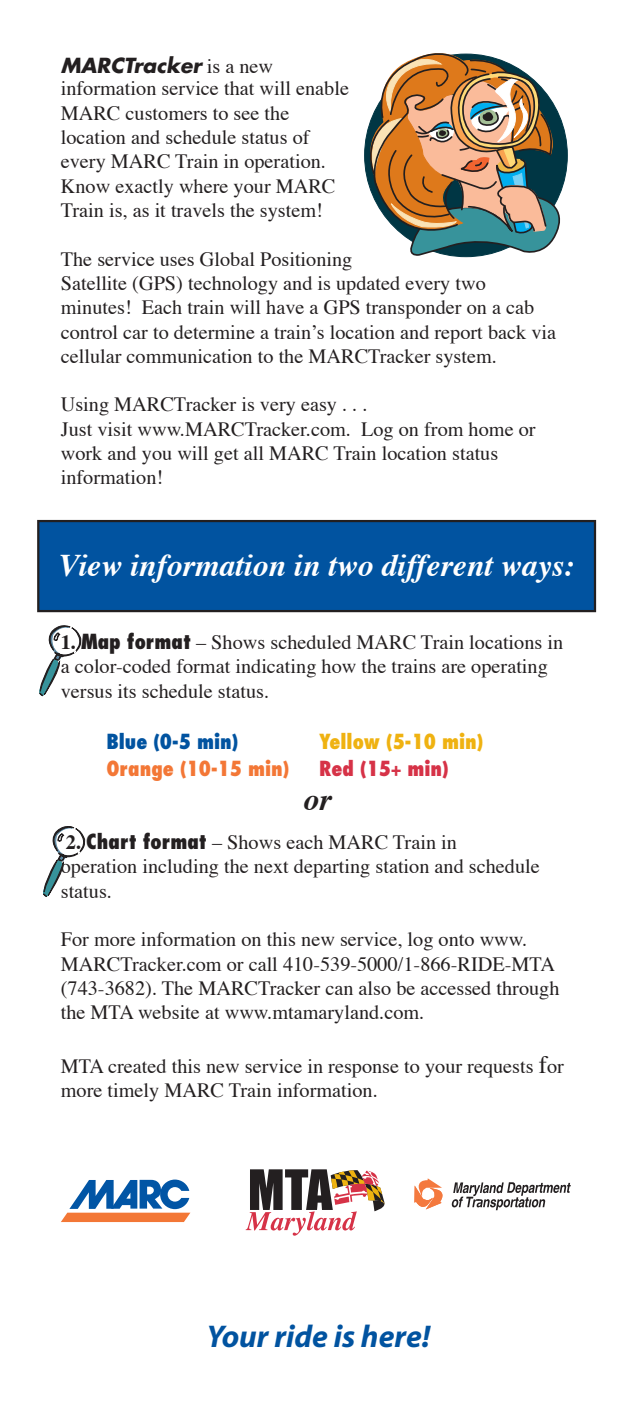
<style>
.page{position:relative;width:635px;height:1418px;background:#fff}
.page>*{position:absolute;margin:0;border:0;box-sizing:border-box;transform-origin:0 0}
.t1{font:italic 700 31.5px "Times";color:#fff}
.t2{font:italic 700 31.5px "Myriad";color:#0153a0}
.t3{font:italic 700 31.5px "Times";color:#231f20}
.t4{font:20.25px/24.3px "Times";color:#231f20}
.t5{font:italic 700 20.25px "Futura";color:#231f20}
.t6{font:800 condensed 20.25px "Futura";color:#f37736}
.t7{font:800 condensed 20.25px "Futura";color:#efb211}
.t8{font:800 condensed 20.25px "Futura";color:#0153a0}
.t9{font:800 condensed 20.25px "Futura";color:#d63247}
.s1{font-family:"Times";font-weight:400;font-style:normal}
.s2{font-weight:700}
.s3{font-family:"Futura";font-weight:800;font-stretch:condensed}
.s4{font-size:24.75px}
</style>
<div class="page">
<svg style="left:39px;top:625px;width:43px;height:72px"></svg>
<div style="left:38px;top:521px;width:556px;height:90px;background:#0153a0"></div>
<div style="left:37px;top:520px;width:559px;height:92px;border:2px solid #231f20"></div>
<svg style="left:364px;top:53px;width:204px;height:205px"></svg>
<svg style="left:61px;top:1179px;width:129px;height:43px"></svg>
<svg style="left:245px;top:1169px;width:139px;height:66px"></svg>
<svg style="left:414px;top:1178px;width:156px;height:32px"></svg>
<svg style="left:43px;top:826px;width:43px;height:71px"></svg>
<p class="t5" style="left:61px;top:51px;width:214px">MARCTracker <span class="s1">is a new</span></p>
<p class="t4" style="left:61px;top:75px;width:289px">information service that will enable<br>MARC customers to see the</p>
<p class="t4" style="left:61px;top:123px;width:276px">location and schedule status of every MARC Train in operation.<br>Know exactly where your MARC<br>Train is, as it travels the system!</p>
<p class="t4" style="left:61px;top:245px;width:496px">The service uses Global Positioning<br>Satellite (GPS) technology and is updated every two minutes! Each train will have a GPS transponder on a cab control car to determine a train’s location and report back via cellular communication to the MARCTracker system.</p>
<p class="t4" style="left:61px;top:391px;width:308px">Using MARCTracker is very easy . . .</p>
<p class="t4" style="left:61px;top:415px;width:476px">Just visit www.MARCTracker.com. Log on from home or work and you will get all MARC Train location status</p>
<p class="t4" style="left:61px;top:464px;width:104px">information!</p>
<p class="t1" style="left:59px;top:535px;width:516px">View information in two different ways:</p>
<p class="t4" style="left:61px;top:628px;width:503px"><span class="s2">1.</span> <span class="s3">Map format</span> – Shows scheduled MARC Train locations in a color-coded format indicating how the trains are operating</p>
<p class="t4" style="left:61px;top:677px;width:210px">versus its schedule status.</p>
<p class="t8" style="left:106px;top:728px;width:133px">Blue (0-5 min)</p>
<p class="t7" style="left:319px;top:728px;width:166px">Yellow (5-10 min)</p>
<p class="t6" style="left:106px;top:755px;width:184px">Orange (10-15 min)</p>
<p class="t9" style="left:319px;top:755px;width:131px">Red (15+ min)</p>
<p class="t3" style="left:303px;top:770px;width:30px">or</p>
<p class="t4" style="left:66px;top:828px;width:392px"><span class="s2">2.</span> <span class="s3">Chart format</span> – Shows each MARC Train in</p>
<p class="t4" style="left:61px;top:852px;width:480px">operation including the next departing station and schedule status.</p>
<p class="t4" style="left:61px;top:925px;width:495px">For more information on this new service, log onto www.<br>MARCTracker.com or call 410-539-5000/1-866-RIDE-MTA</p>
<p class="t4" style="left:61px;top:974px;width:500px">(743-3682). The MARCTracker can also be accessed through the MTA website at www.mtamaryland.com.</p>
<p class="t4" style="left:61px;top:1052px;width:504px">MTA created this new service in response to your requests <span class="s4">f</span>or more timely MARC Train information.</p>
<p class="t2" style="left:207px;top:1320px;width:225px">Your ride is here!</p>
</div>
